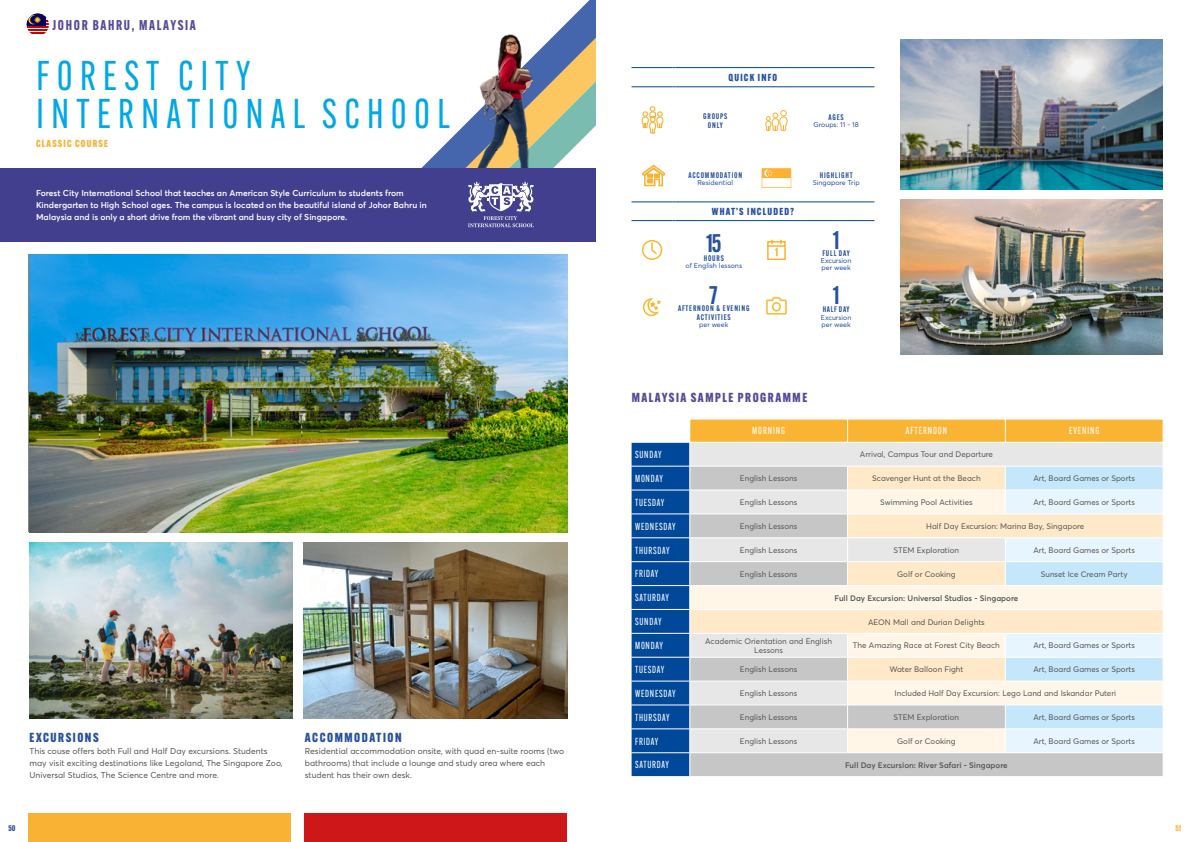
<style>
.page{position:relative;width:1191px;height:842px;background:#fff}
.page>*{position:absolute;margin:0;border:0;box-sizing:border-box;transform-origin:0 0}
.t1{font:40.7px/38.8px "Alternate Gothic Cond ATF";letter-spacing:.18em;color:#00a8e7}
.t2{font:600 25px "Alternate Gothic Cond ATF";color:#2852a0}
.t3{font:700 13.9px "Alternate Gothic Cond ATF";letter-spacing:.12em;color:#5a4b99}
.t4{font:800 12.8px "Alternate Gothic Cond ATF";letter-spacing:.12em;color:#2852a0}
.t5{font:800 12.8px "Alternate Gothic Cond ATF";letter-spacing:.12em;color:#5a4b99}
.t6{font:10px "Alternate Gothic Cond ATF";letter-spacing:.07em;color:#fff}
.t7{font:800 10px "Alternate Gothic Cond ATF";letter-spacing:.12em;color:#2852a0}
.t8{font:10px "Alternate Gothic Cond ATF";letter-spacing:.09em;color:#fff}
.t9{font:800 10px "Alternate Gothic Cond ATF";letter-spacing:.12em;color:#f9b234}
.t10{font:8.5px/12px "Averta Std";color:#585856}
.t11{font:600 8.5px/12px "Averta Std";color:#fff}
.t12{font:8px/9.6px "Averta Std";color:#575756;text-align:center}
.t13{font:600 8px/9.5px "Alternate Gothic Cond ATF";letter-spacing:.1em;color:#2852a0;text-align:center}
.t14{font:600 8px "Averta Std";color:#575756}
.t15{font:800 8px "Alternate Gothic Cond ATF";color:#2852a0}
.t16{font:800 8px "Alternate Gothic Cond ATF";color:#fab82d}
.t17{font:7px/7.2px "Averta Std";color:#2852a0}
</style>
<div class="page">
<hr style="left:27px;top:23px;width:22px;height:2px;background:#c00">
<hr style="left:27px;top:26px;width:22px;height:2px;background:#c00">
<hr style="left:27px;top:29px;width:22px;height:2px;background:#c00">
<hr style="left:27px;top:32px;width:22px;height:2px;background:#c00">
<svg style="left:27px;top:24px;width:18px;height:2px"></svg>
<svg style="left:27px;top:14px;width:22px;height:10px"></svg>
<svg style="left:421px;top:0;width:175px;height:215px"></svg>
<div style="left:28px;top:814px;width:263px;height:28px;background:#f9b234"></div>
<div style="left:305px;top:814px;width:262px;height:28px;background:#cd1719"></div>
<img style="left:29px;top:254px;width:538px;height:278px">
<img style="left:29px;top:543px;width:264px;height:176px">
<img style="left:304px;top:543px;width:263px;height:176px">
<img style="left:900px;top:39px;width:262px;height:151px">
<svg style="left:631px;top:419px;width:532px;height:358px;background:#d1d4d0"></svg>
<hr style="left:847px;top:752px;width:158px;height:1px;background:#fff">
<hr style="left:1005px;top:752px;width:158px;height:1px;background:#fff">
<img style="left:900px;top:199px;width:262px;height:156px">
<img style="left:469px;top:34px;width:69px;height:134px">
<hr style="left:631px;top:202px;width:41px;height:1px;background:#00489a">
<hr style="left:675px;top:202px;width:80px;height:1px;background:#00489a">
<hr style="left:755px;top:202px;width:43px;height:1px;background:#00489a">
<hr style="left:798px;top:202px;width:76px;height:1px;background:#00489a">
<hr style="left:631px;top:220px;width:41px;height:1px;background:#00489a">
<hr style="left:675px;top:220px;width:80px;height:1px;background:#00489a">
<hr style="left:755px;top:220px;width:43px;height:1px;background:#00489a">
<hr style="left:798px;top:220px;width:76px;height:1px;background:#00489a">
<hr style="left:631px;top:67px;width:41px;height:1px;background:#00489a">
<hr style="left:675px;top:67px;width:80px;height:1px;background:#00489a">
<hr style="left:755px;top:67px;width:43px;height:1px;background:#00489a">
<hr style="left:798px;top:67px;width:76px;height:1px;background:#00489a">
<hr style="left:631px;top:87px;width:41px;height:1px;background:#00489a">
<hr style="left:675px;top:87px;width:80px;height:1px;background:#00489a">
<hr style="left:755px;top:87px;width:43px;height:1px;background:#00489a">
<hr style="left:798px;top:87px;width:76px;height:1px;background:#00489a">
<svg style="left:765px;top:110px;width:22px;height:21px"></svg>
<svg style="left:642px;top:164px;width:24px;height:23px"></svg>
<svg style="left:761px;top:168px;width:30px;height:20px"></svg>
<svg style="left:641px;top:239px;width:22px;height:21px"></svg>
<svg style="left:767px;top:239px;width:19px;height:22px"></svg>
<svg style="left:642px;top:298px;width:19px;height:19px"></svg>
<svg style="left:766px;top:297px;width:21px;height:18px"></svg>
<svg style="left:641px;top:106px;width:22px;height:28px"></svg>
<div style="left:0;top:168px;width:595px;height:74px;background:#433f8f"></div>
<svg style="left:468px;top:181px;width:66px;height:46px"></svg>
<h3 class="t3" style="left:52px;top:16px;width:145px">JOHOR BAHRU, MALAYSIA</h3>
<h1 class="t1" style="left:36px;top:56px;width:415px">FOREST CITY<br>INTERNATIONAL SCHOOL</h1>
<p class="t9" style="left:36px;top:137px;width:73px">CLASSIC COURSE</p>
<p class="t11" style="left:36px;top:187px;width:392px">Forest City International School that teaches an American Style Curriculum to students from<br>Kindergarten to High School ages. The campus is located on the beautiful island of Johor Bahru in<br>Malaysia and is only a short drive from the vibrant and busy city of Singapore.</p>
<h3 class="t4" style="left:30px;top:730px;width:71px">EXCURSIONS</h3>
<p class="t10" style="left:29px;top:745px;width:255px">This couse offers both Full and Half Day excursions. Students may visit exciting destinations like Legoland, The Singapore Zoo,<br>Universal Studios, The Science Centre and more.</p>
<h3 class="t4" style="left:305px;top:730px;width:98px">ACCOMMODATION</h3>
<p class="t10" style="left:305px;top:745px;width:261px">Residential accommodation onsite, with quad en-suite rooms (two bathrooms) that include a lounge and study area where each student has their own desk.</p>
<p class="t7" style="left:728px;top:71px;width:50px">QUICK INFO</p>
<p class="t13" style="left:703px;top:111px;width:26px">GROUPS<br>ONLY</p>
<p class="t13" style="left:828px;top:112px;width:17px">AGES</p>
<p class="t17" style="left:813px;top:121px;width:47px">Groups: 11 - 18</p>
<p class="t13" style="left:688px;top:171px;width:55px">ACCOMMODATION</p>
<p class="t17" style="left:697px;top:179px;width:37px">Residential</p>
<p class="t7" style="left:712px;top:205px;width:84px">WHAT’S INCLUDED?</p>
<h2 class="t2" style="left:706px;top:227px;width:17px">15</h2>
<p class="t13" style="left:703px;top:253px;width:22px">HOURS</p>
<p class="t17" style="left:685px;top:262px;width:58px">of English lessons</p>
<h2 class="t2" style="left:709px;top:279px;width:10px">7</h2>
<p class="t13" style="left:678px;top:304px;width:73px;line-height:8.7px">AFTERNOON &amp; EVENING<br>ACTIVITIES</p>
<p class="t17" style="left:699px;top:321px;width:31px">per week</p>
<p class="t13" style="left:819px;top:171px;width:34px">HIGHLIGHT</p>
<p class="t17" style="left:812px;top:179px;width:48px">Singapore Trip</p>
<h2 class="t2" style="left:832px;top:224px;width:8px">1</h2>
<p class="t13" style="left:822px;top:248px;width:29px">FULL DAY</p>
<p class="t17" style="left:821px;top:257px;width:32px">Excursion per week</p>
<h2 class="t2" style="left:832px;top:279px;width:8px">1</h2>
<p class="t13" style="left:823px;top:305px;width:28px">HALF DAY</p>
<p class="t17" style="left:821px;top:313px;width:32px">Excursion per week</p>
<h3 class="t5" style="left:631px;top:389px;width:177px">MALAYSIA SAMPLE PROGRAMME</h3>
<p class="t8" style="left:752px;top:425px;width:34px">MORNING</p>
<p class="t8" style="left:906px;top:425px;width:43px">AFTERNOON</p>
<p class="t8" style="left:1069px;top:425px;width:32px">EVENING</p>
<p class="t6" style="left:635px;top:448px;width:28px">SUNDAY</p>
<p class="t12" style="left:860px;top:450px;width:135px">Arrival, Campus Tour and Departure</p>
<p class="t6" style="left:635px;top:472px;width:29px">MONDAY</p>
<p class="t12" style="left:740px;top:473px;width:59px">English Lessons</p>
<p class="t12" style="left:872px;top:473px;width:110px">Scavenger Hunt at the Beach</p>
<p class="t12" style="left:1033px;top:473px;width:103px">Art, Board Games or Sports</p>
<p class="t6" style="left:635px;top:496px;width:31px">TUESDAY</p>
<p class="t12" style="left:740px;top:497px;width:59px">English Lessons</p>
<p class="t12" style="left:880px;top:497px;width:94px">Swimming Pool Activities</p>
<p class="t12" style="left:1033px;top:497px;width:103px">Art, Board Games or Sports</p>
<p class="t6" style="left:635px;top:520px;width:42px">WEDNESDAY</p>
<p class="t12" style="left:740px;top:521px;width:59px">English Lessons</p>
<p class="t12" style="left:926px;top:521px;width:160px">Half Day Excursion: Marina Bay, Singapore</p>
<p class="t6" style="left:635px;top:544px;width:36px">THURSDAY</p>
<p class="t12" style="left:740px;top:545px;width:59px">English Lessons</p>
<p class="t12" style="left:893px;top:545px;width:67px">STEM Exploration</p>
<p class="t12" style="left:1033px;top:545px;width:103px">Art, Board Games or Sports</p>
<p class="t6" style="left:635px;top:568px;width:25px">FRIDAY</p>
<p class="t12" style="left:740px;top:569px;width:59px">English Lessons</p>
<p class="t12" style="left:897px;top:569px;width:60px">Golf or Cooking</p>
<p class="t12" style="left:1040px;top:569px;width:88px">Sunset Ice Cream Party</p>
<p class="t6" style="left:635px;top:592px;width:35px">SATURDAY</p>
<p class="t14" style="left:834px;top:593px;width:185px">Full Day Excursion: Universal Studios - Singapore</p>
<p class="t6" style="left:635px;top:615px;width:28px">SUNDAY</p>
<p class="t12" style="left:868px;top:617px;width:118px">AEON Mall and Durian Delights</p>
<p class="t6" style="left:635px;top:639px;width:29px">MONDAY</p>
<p class="t12" style="left:705px;top:636px;width:128px">Academic Orientation and English<br>Lessons</p>
<p class="t12" style="left:853px;top:641px;width:148px">The Amazing Race at Forest City Beach</p>
<p class="t12" style="left:1033px;top:641px;width:103px">Art, Board Games or Sports</p>
<p class="t6" style="left:635px;top:663px;width:31px">TUESDAY</p>
<p class="t12" style="left:740px;top:665px;width:59px">English Lessons</p>
<p class="t12" style="left:889px;top:665px;width:76px">Water Balloon Fight</p>
<p class="t12" style="left:1033px;top:665px;width:103px">Art, Board Games or Sports</p>
<p class="t6" style="left:635px;top:687px;width:42px">WEDNESDAY</p>
<p class="t12" style="left:740px;top:688px;width:59px">English Lessons</p>
<p class="t12" style="left:894px;top:688px;width:223px">Included Half Day Excursion: Lego Land and Iskandar Puteri</p>
<p class="t6" style="left:635px;top:711px;width:36px">THURSDAY</p>
<p class="t12" style="left:740px;top:712px;width:59px">English Lessons</p>
<p class="t12" style="left:893px;top:712px;width:67px">STEM Exploration</p>
<p class="t12" style="left:1033px;top:712px;width:103px">Art, Board Games or Sports</p>
<p class="t6" style="left:635px;top:735px;width:25px">FRIDAY</p>
<p class="t12" style="left:740px;top:736px;width:59px">English Lessons</p>
<p class="t12" style="left:897px;top:736px;width:60px">Golf or Cooking</p>
<p class="t12" style="left:1033px;top:736px;width:103px">Art, Board Games or Sports</p>
<p class="t6" style="left:635px;top:759px;width:35px">SATURDAY</p>
<p class="t14" style="left:845px;top:760px;width:164px">Full Day Excursion: River Safari - Singapore</p>
<p class="t15" style="left:9px;top:823px;width:8px">50</p>
<p class="t16" style="left:1175px;top:823px;width:7px">51</p>
</div>
